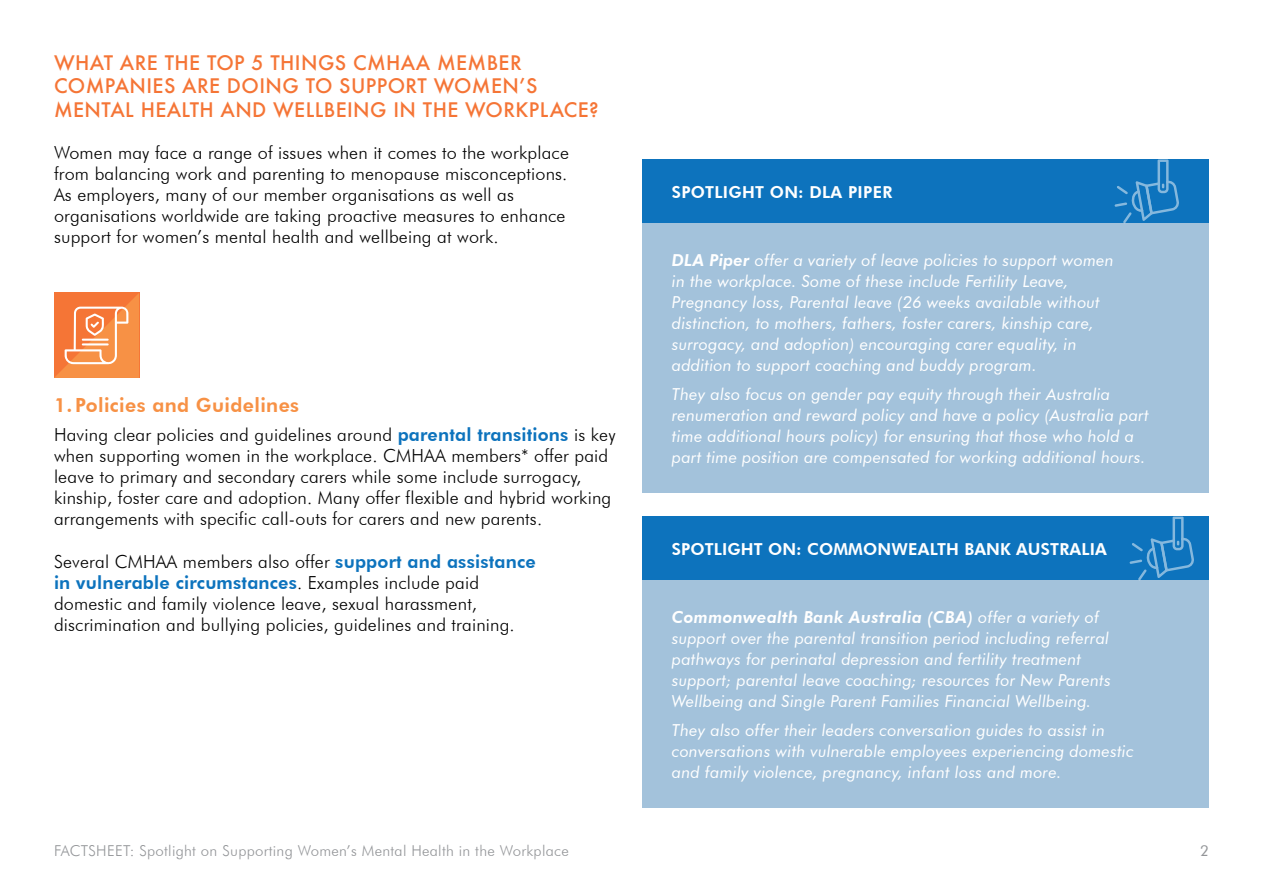
<style>
.page{position:relative;width:1263px;height:893px;background:#fff}
.page>*{position:absolute;margin:0;border:0;box-sizing:border-box;transform-origin:0 0}
.t1{font:500 19.5px/23.4px "Futura";letter-spacing:.02em;color:#f57536}
.t2{font:800 19.5px "Futura BT";letter-spacing:.02em;color:#f79145}
.t3{font:300 18px/21px "Futura BT";letter-spacing:.01em;color:#000}
.t4{font:italic 16.5px/21px "Futura BT";letter-spacing:.01em;color:#fff}
.t5{font:800 16.5px "Futura BT";letter-spacing:.01em;color:#fff}
.t6{font:300 15px "Futura BT";letter-spacing:.02em;color:#939598}
.t7{font:15px "Futura BT";color:#939598}
.s1{font-weight:800;color:#0d73bd}
.s2{font-weight:800}
</style>
<div class="page">
<svg style="left:54px;top:293px;width:85px;height:85px;background:#f69153"></svg>
<div style="left:642px;top:223px;width:567px;height:270px;background:#a3c2db"></div>
<div style="left:642px;top:580px;width:567px;height:228px;background:#a3c2db"></div>
<div style="left:642px;top:517px;width:567px;height:63px;background:#0d73bd"></div>
<svg style="left:1130px;top:517px;width:64px;height:63px"></svg>
<div style="left:642px;top:159px;width:567px;height:64px;background:#0d73bd"></div>
<svg style="left:1115px;top:159px;width:64px;height:64px"></svg>
<p class="t1" style="left:54px;top:51px;width:546px">WHAT ARE THE TOP 5 THINGS CMHAA MEMBER<br>COMPANIES ARE DOING TO SUPPORT WOMEN’S<br>MENTAL HEALTH AND WELLBEING IN THE WORKPLACE?</p>
<p class="t3" style="left:54px;top:142px;width:516px">Women may face a range of issues when it comes to the workplace from balancing work and parenting to menopause misconceptions.<br>As employers, many of our member organisations as well as organisations worldwide are taking proactive measures to enhance support for women’s mental health and wellbeing at work.</p>
<p class="t2" style="left:54px;top:393px;width:247px">1. Policies and Guidelines</p>
<p class="t3" style="left:54px;top:424px;width:563px">Having clear policies and guidelines around <span class="s1">parental transitions</span> is key when supporting women in the workplace. CMHAA members* offer paid leave to primary and secondary carers while some include surrogacy, kinship, foster care and adoption. Many offer flexible and hybrid working arrangements with specific call-outs for carers and new parents.</p>
<p class="t3" style="left:54px;top:550px;width:483px">Several CMHAA members also offer <span class="s1">support and assistance in vulnerable circumstances</span>. Examples include paid domestic and family violence leave, sexual harassment, discrimination and bullying policies, guidelines and training.</p>
<p class="t5" style="left:672px;top:182px;width:222px">SPOTLIGHT ON: DLA PIPER</p>
<p class="t4" style="left:672px;top:249px;width:443px"><span class="s2">DLA Piper</span> offer a variety of leave policies to support women in the workplace. Some of these include Fertility Leave, Pregnancy loss, Parental leave (26 weeks available without distinction, to mothers, fathers, foster carers, kinship care, surrogacy, and adoption) encouraging carer equality, in addition to support coaching and buddy program.</p>
<p class="t4" style="left:672px;top:384px;width:478px">They also focus on gender pay equity through their Australia renumeration and reward policy and have a policy (Australia part time additional hours policy) for ensuring that those who hold a part time position are compensated for working additional hours.</p>
<p class="t5" style="left:672px;top:539px;width:437px">SPOTLIGHT ON: COMMONWEALTH BANK AUSTRALIA</p>
<p class="t4" style="left:672px;top:606px;width:440px"><span class="s2">Commonwealth Bank Australia (CBA)</span> offer a variety of support over the parental transition period including referral pathways for perinatal depression and fertility treatment support; parental leave coaching; resources for New Parents Wellbeing and Single Parent Families Financial Wellbeing.</p>
<p class="t4" style="left:672px;top:720px;width:463px">They also offer their leaders conversation guides to assist in conversations with vulnerable employees experiencing domestic and family violence, pregnancy, infant loss and more.</p>
<p class="t6" style="left:54px;top:842px;width:516px">FACTSHEET: Spotlight on Supporting Women’s Mental Health in the Workplace</p>
<p class="t7" style="left:1200px;top:842px;width:10px">2</p>
</div>
